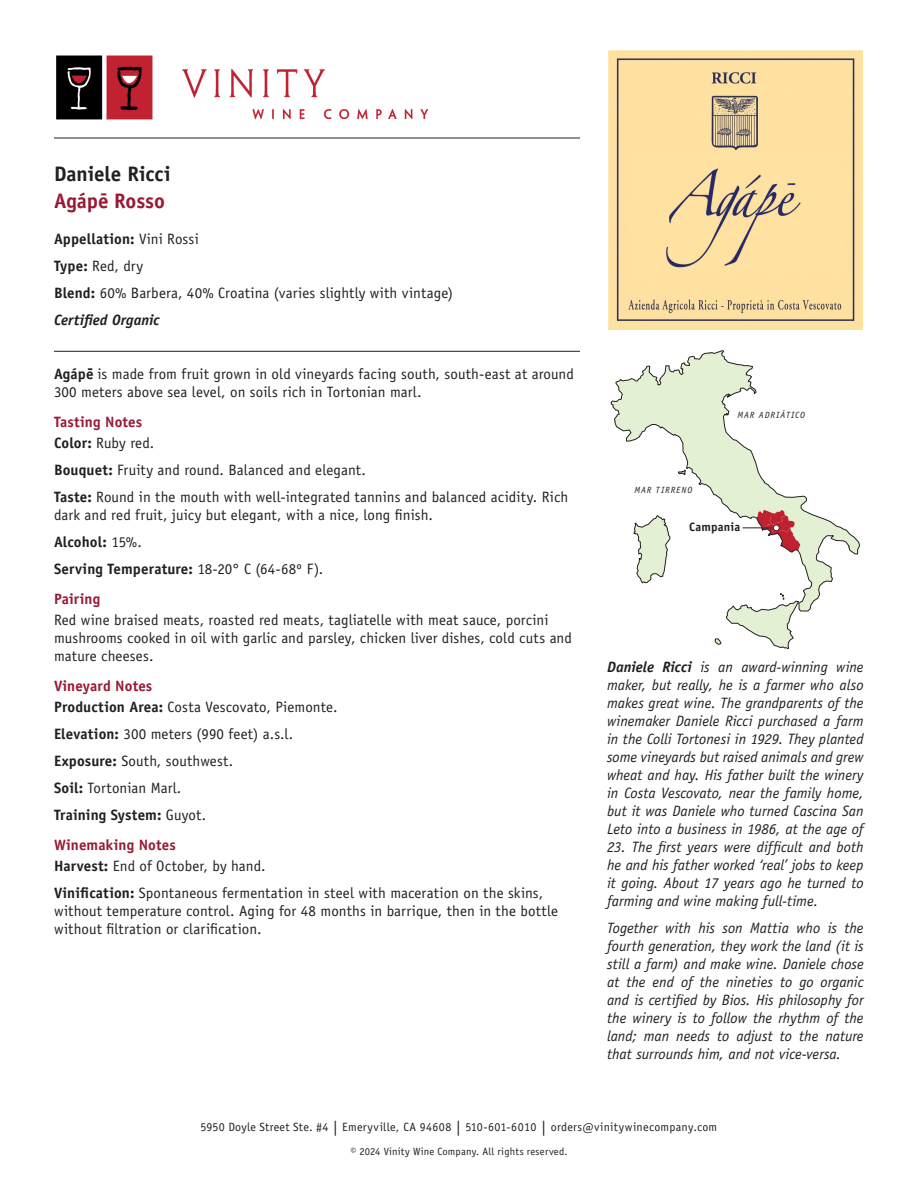
<style>
.page{position:relative;width:918px;height:1188px;background:#fff}
.page>*{position:absolute;margin:0;border:0;box-sizing:border-box;transform-origin:0 0}
.t1{font:700 21px/27px "Officina Sans Std";color:#231f20}
.t2{font:15px/27px "Officina Sans Std";letter-spacing:.005em;color:#231f20}
.t3{font:italic 15px/18px "Officina Sans Std";color:#231f20;text-align:justify}
.t4{font:700 15px/21px "Officina Sans Std";letter-spacing:.01em;color:#981a35}
.t5{font:700 12.15px "Officina Sans Std";letter-spacing:.01em;color:#231f20}
.t6{font:12px "Officina Sans Std";letter-spacing:.025em;color:#231f20}
.t7{font:10.5px "Officina Sans Std";letter-spacing:.02em;color:#231f20}
.t8{font:italic 9px "Officina Sans Std";letter-spacing:.105em;color:#231f20}
.s1{color:#981a35}
.s2{font-weight:700}
.s3{font-weight:700;font-style:italic}
.s4{color:#231f20}
.s5{font-weight:400;color:#231f20}
.s6{font-weight:700;color:#981a35}
.s7{font-size:15px}
</style>
<div class="page">
<hr style="left:54px;top:351px;width:526px;height:1px;background:#231f20">
<img style="left:608px;top:50px;width:255px;height:280px">
<svg style="left:611px;top:351px;width:249px;height:298px"></svg>
<hr style="left:54px;top:138px;width:526px;height:1px;background:#231f20">
<img style="left:56px;top:55px;width:372px;height:65px">
<h1 class="t1" style="left:54px;top:160px;width:118px">Daniele Ricci<br><span class="s1">Agápe</span><sup>-</sup> <span class="s1">Rosso</span></h1>
<p class="t2" style="left:54px;top:225px;width:401px"><span class="s2">Appellation:</span> Vini Rossi<br><span class="s2">Type:</span> Red, dry<br><span class="s2">Blend:</span> 60% Barbera, 40% Croatina (varies slightly with vintage)<br><span class="s3">Certified Organic</span></p>
<p class="t2" style="left:54px;top:365px;width:521px;line-height:18px"><span class="s2">Agápe</span><sup>-</sup> is made from fruit grown in old vineyards facing south, south-east at around<br>300 meters above sea level, on soils rich in Tortonian marl.</p>
<p class="t4" style="left:54px;top:411px;width:102px">Tasting Notes<br><span class="s4">Color:</span> <span class="s5">Ruby red.</span></p>
<p class="t2" style="left:54px;top:456px;width:516px"><span class="s2">Bouquet:</span> Fruity and round. Balanced and elegant.<br><span class="s2">Taste:</span> Round in the mouth with well-integrated tannins and balanced acidity. Rich</p>
<p class="t2" style="left:54px;top:501px;width:380px">dark and red fruit, juicy but elegant, with a nice, long finish.<br><span class="s2">Alcohol:</span> 15%.<br><span class="s2">Serving Temperature:</span> 18-20° C (64-68º F).</p>
<p class="t4" style="left:54px;top:588px;width:48px">Pairing</p>
<p class="t2" style="left:54px;top:611px;width:519px;line-height:18px">Red wine braised meats, roasted red meats, tagliatelle with meat sauce, porcini mushrooms cooked in oil with garlic and parsley, chicken liver dishes, cold cuts and mature cheeses.</p>
<p class="t2" style="left:54px;top:675px;width:285px;line-height:21px"><span class="s6">Vineyard Notes<br></span><span class="s2">Production Area:</span> Costa Vescovato, Piemonte.</p>
<p class="t2" style="left:54px;top:720px;width:241px"><span class="s2">Elevation:</span> 300 meters (990 feet) a.s.l.<br><span class="s2">Exposure:</span> South, southwest.<br><span class="s2">Soil:</span> Tortonian Marl.<br><span class="s2">Training System:</span> Guyot.</p>
<p class="t2" style="left:54px;top:834px;width:213px;line-height:21px"><span class="s6">Winemaking Notes<br></span><span class="s2">Harvest:</span> End of October, by hand.</p>
<p class="t2" style="left:54px;top:884px;width:506px;line-height:18px"><span class="s2">Vinification:</span> Spontaneous fermentation in steel with maceration on the skins, without temperature control. Aging for 48 months in barrique, then in the bottle without filtration or clarification.</p>
<p class="t8" style="left:634px;top:484px;width:59px">MAR TIRRENO</p>
<p class="t8" style="left:737px;top:410px;width:69px">MAR ADRIÁTICO</p>
<p class="t5" style="left:689px;top:519px;width:53px">Campania</p>
<p class="t3" style="left:607px;top:658px;width:258px"><span class="s2">Daniele Ricci</span> is an award-winning wine maker, but really, he is a farmer who also makes great wine. The grandparents of the winemaker Daniele Ricci purchased a farm in the Colli Tortonesi in 1929. They planted some vineyards but raised animals and grew wheat and hay. His father built the winery in Costa Vescovato, near the family home, but it was Daniele who turned Cascina San Leto into a business in 1986, at the age of</p>
<p class="t3" style="left:607px;top:838px;width:258px">23. The first years were difficult and both he and his father worked ‘real’ jobs to keep it going. About 17 years ago he turned to farming and wine making full-time.</p>
<p class="t3" style="left:607px;top:919px;width:258px">Together with his son Mattia who is the fourth generation, they work the land (it is still a farm) and make wine. Daniele chose at the end of the nineties to go organic and is certified by Bios. His philosophy for the winery is to follow the rhythm of the land; man needs to adjust to the nature that surrounds him, and not vice-versa.</p>
<p class="t6" style="left:201px;top:1120px;width:518px">5950 Doyle Street Ste. #4 <span class="s7">|</span> Emeryville, CA 94608 <span class="s7">|</span> 510-601-6010 <span class="s7">|</span> orders@vinitywinecompany.com</p>
<p class="t7" style="left:350px;top:1145px;width:219px">© 2024 Vinity Wine Company. All rights reserved.</p>
</div>
